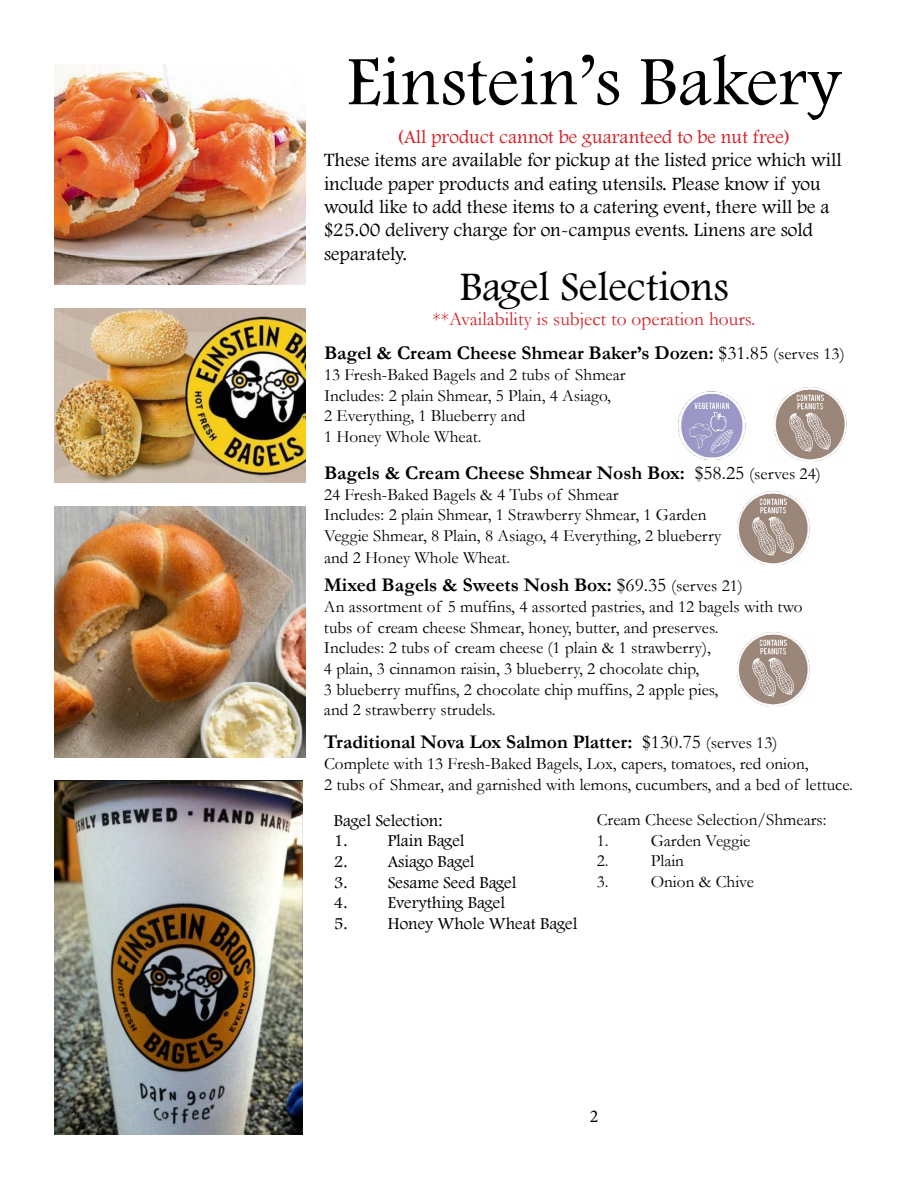
<style>
.page{position:relative;width:918px;height:1188px;background:#fff}
.page>*{position:absolute;margin:0;border:0;box-sizing:border-box;transform-origin:0 0}
.t1{font:72px "Footlight MT Light";color:#000}
.t2{font:42px "Footlight MT Light";color:#000}
.t3{font:19.5px/23.4px "Footlight MT Light";color:#000}
.t4{font:700 19.5px "Garamond";color:#000}
.t5{font:19.5px "Footlight MT Light";color:#d2232a}
.t6{font:19.5px "Garamond";color:#d2232a}
.t7{font:18px "Minion Pro";color:#000}
.t8{font:17.25px/20.7px "Garamond";color:#000}
.t9{font:17.25px "Footlight MT Light";color:#000}
.s1{font-weight:400}
.s2{font-weight:400;font-size:17.25px}
</style>
<div class="page">
<img style="left:54px;top:308px;width:252px;height:175px">
<img style="left:54px;top:506px;width:252px;height:251px">
<img style="left:54px;top:65px;width:252px;height:219px">
<img style="left:54px;top:781px;width:248px;height:353px">
<img style="left:774px;top:387px;width:73px;height:74px">
<img style="left:678px;top:391px;width:68px;height:69px">
<img style="left:737px;top:491px;width:73px;height:74px">
<img style="left:737px;top:632px;width:73px;height:74px">
<h1 class="t1" style="left:347px;top:38px;width:496px">Einstein’s Bakery</h1>
<p class="t5" style="left:397px;top:125px;width:395px">(All product cannot be guaranteed to be nut free)</p>
<p class="t3" style="left:324px;top:148px;width:519px">These items are available for pickup at the listed price which will include paper products and eating utensils. Please know if you would like to add these items to a catering event, there will be a $25.00 delivery charge for on-campus events. Linens are sold separately.</p>
<h2 class="t2" style="left:459px;top:262px;width:271px">Bagel Selections</h2>
<p class="t6" style="left:432px;top:306px;width:325px">**Availability is subject to operation hours.</p>
<p class="t4" style="left:324px;top:340px;width:522px">Bagel &amp; Cream Cheese Shmear Baker’s Dozen: <span class="s1">$31.85</span> <span class="s2">(serves 13)</span></p>
<p class="t8" style="left:324px;top:364px;width:303px">13 Fresh-Baked Bagels and 2 tubs of Shmear Includes: 2 plain Shmear, 5 Plain, 4 Asiago,<br>2 Everything, 1 Blueberry and<br>1 Honey Whole Wheat.</p>
<p class="t4" style="left:324px;top:459px;width:498px">Bagels &amp; Cream Cheese Shmear Nosh Box: <span class="s1">$58.25</span> <span class="s2">(serves 24)</span></p>
<p class="t8" style="left:324px;top:483px;width:399px">24 Fresh-Baked Bagels &amp; 4 Tubs of Shmear<br>Includes: 2 plain Shmear, 1 Strawberry Shmear, 1 Garden Veggie Shmear, 8 Plain, 8 Asiago, 4 Everything, 2 blueberry and 2 Honey Whole Wheat.</p>
<p class="t4" style="left:324px;top:572px;width:420px">Mixed Bagels &amp; Sweets Nosh Box: <span class="s1">$69.35</span> <span class="s2">(serves 21)</span></p>
<p class="t8" style="left:324px;top:596px;width:480px">An assortment of 5 muffins, 4 assorted pastries, and 12 bagels with two tubs of cream cheese Shmear, honey, butter, and preserves.<br>Includes: 2 tubs of cream cheese (1 plain &amp; 1 strawberry),<br>4 plain, 3 cinnamon raisin, 3 blueberry, 2 chocolate chip,<br>3 blueberry muffins, 2 chocolate chip muffins, 2 apple pies,<br>and 2 strawberry strudels.</p>
<p class="t4" style="left:324px;top:729px;width:455px">Traditional Nova Lox Salmon Platter: <span class="s1">$130.75</span> <span class="s2">(serves 13)</span></p>
<p class="t8" style="left:324px;top:752px;width:531px;line-height:21.6px">Complete with 13 Fresh-Baked Bagels, Lox, capers, tomatoes, red onion,<br>2 tubs of Shmear, and garnished with lemons, cucumbers, and a bed of lettuce.</p>
<p class="t9" style="left:334px;top:810px;width:110px">Bagel Selection:</p>
<p class="t9" style="left:334px;top:830px;width:132px">1. Plain Bagel</p>
<p class="t9" style="left:334px;top:851px;width:142px">2. Asiago Bagel</p>
<p class="t9" style="left:334px;top:872px;width:184px">3. Sesame Seed Bagel</p>
<p class="t9" style="left:334px;top:893px;width:173px">4. Everything Bagel</p>
<p class="t9" style="left:334px;top:913px;width:245px">5. Honey Whole Wheat Bagel</p>
<p class="t8" style="left:597px;top:809px;width:231px">Cream Cheese Selection/Shmears:<br>1.</p>
<p class="t8" style="left:651px;top:829px;width:101px">Garden Veggie</p>
<p class="t8" style="left:597px;top:850px;width:13px">2.</p>
<p class="t8" style="left:651px;top:850px;width:35px">Plain</p>
<p class="t8" style="left:597px;top:871px;width:13px">3.</p>
<p class="t8" style="left:651px;top:871px;width:105px">Onion &amp; Chive</p>
<p class="t7" style="left:590px;top:1104px;width:10px">2</p>
</div>
